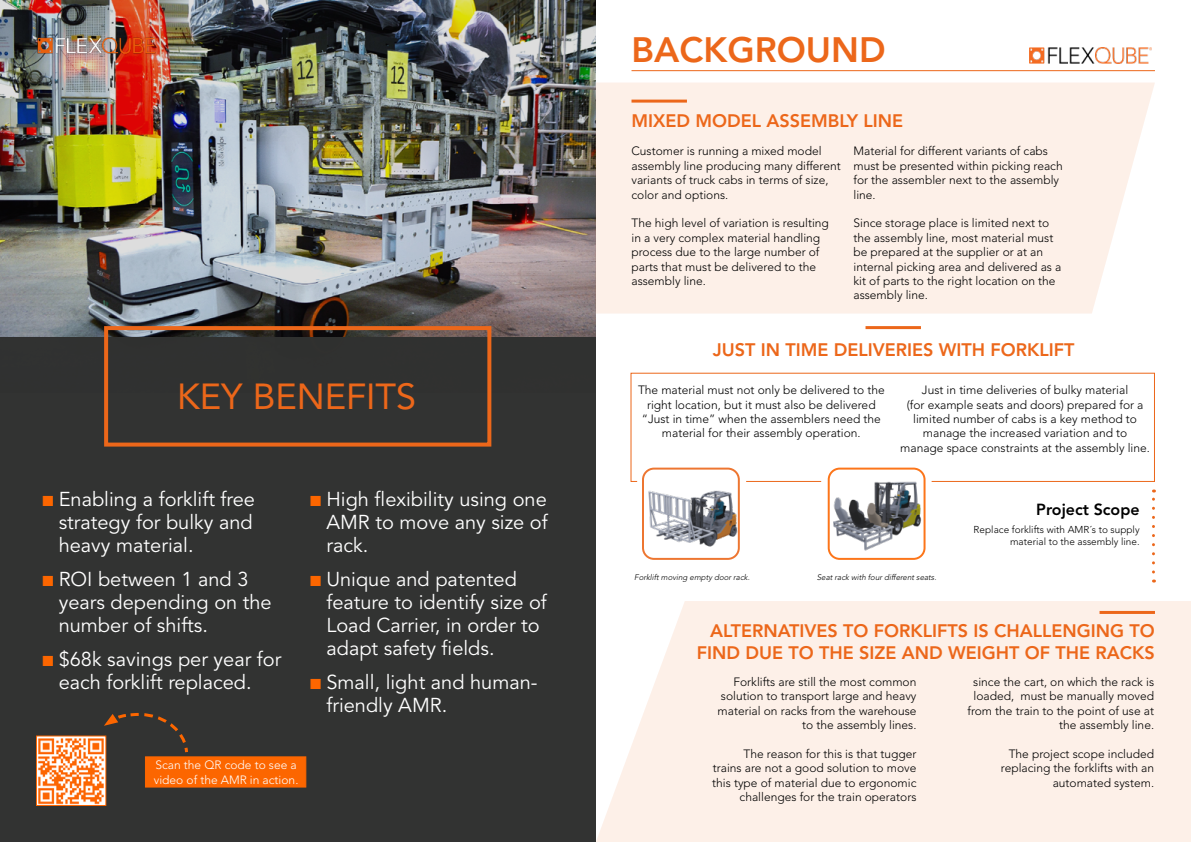
<style>
.page{position:relative;width:1191px;height:842px;background:#fff}
.page>*{position:absolute;margin:0;border:0;box-sizing:border-box;transform-origin:0 0}
.t1{font:36px "Avenir LT Std";color:#ec671a}
.t2{font:800 35px "Avenir LT Std";color:#ec671a}
.t3{font:20px/23px "Avenir LT Std";color:#fff}
.t4{font:800 18px/21.6px "Avenir LT Std";color:#ec671a;text-align:right}
.t5{font:800 16px "Avenir LT Std";color:#000}
.t6{font:300 12px/14.4px "Avenir LT Std";color:#000}
.t7{font:300 12px/14.4px "Avenir LT Std";color:#fff}
.t8{font:300 10px/12px "Avenir LT Std";color:#000;text-align:right}
.t9{font:italic 300 8px "Avenir LT Std";color:#000}
</style>
<div class="page">
<img style="left:0;top:0;width:595px;height:337px">
<svg style="left:595px;top:601px;width:596px;height:241px;fill:#fdf0e8"></svg>
<svg style="left:630px;top:372px;width:525px;height:110px"></svg>
<img style="left:1029px;top:47px;width:122px;height:16px">
<hr style="left:631px;top:70px;width:524px;height:1px;background:#ec671a">
<div style="left:595px;top:83px;width:560px;height:231px;background:#fdf0e8"></div>
<hr style="left:631px;top:100px;width:56px;height:3px;background:#ec671a">
<hr style="left:1099px;top:611px;width:56px;height:3px;background:#ec671a">
<hr style="left:865px;top:326px;width:56px;height:3px;background:#ec671a">
<svg style="left:1152px;top:489px;width:3px;height:83px"></svg>
<img style="left:642px;top:468px;width:98px;height:89px">
<div style="left:642px;top:468px;width:98px;height:92px;border:2px solid #ec671a;border-radius:11px"></div>
<img style="left:827px;top:468px;width:98px;height:92px">
<div style="left:827px;top:468px;width:98px;height:92px;border:2px solid #fc6600;border-radius:11px"></div>
<hr style="left:746px;top:481px;width:75px;height:1px;background:#ec671a">
<div style="left:0;top:337px;width:595px;height:505px;background:#323332"></div>
<div style="left:104px;top:326px;width:387px;height:121px;border:4px solid #ec671a"></div>
<img style="left:36px;top:36px;width:123px;height:18px">
<img style="left:38px;top:737px;width:66px;height:67px">
<div style="left:36px;top:735px;width:70px;height:71px;border:1px solid #fc6600"></div>
<div style="left:145px;top:756px;width:161px;height:31px;background:#fc6600;border:1px solid #fc6600"></div>
<svg style="left:104px;top:712px;width:84px;height:43px"></svg>
<h1 class="t1" style="left:177px;top:375px;width:240px">KEY BENEFITS</h1>
<h3 class="t3" style="left:59px;top:488px;width:198px;text-align:justify">Enabling a forklift free strategy for bulky and heavy material.</h3>
<h3 class="t3" style="left:59px;top:568px;width:214px">ROI between 1 and 3 years depending on the number of shifts.</h3>
<h3 class="t3" style="left:59px;top:648px;width:224px">$68k savings per year for each forklift replaced.</h3>
<p class="t7" style="left:154px;top:758px;width:146px">Scan the QR code to see a video of the AMR in action.</p>
<h3 class="t3" style="left:326px;top:488px;width:223px;text-align:justify">High flexibility using one AMR to move any size of rack.</h3>
<h3 class="t3" style="left:326px;top:568px;width:222px">Unique and patented feature to identify size of<br>Load Carrier, in order to adapt safety fields.</h3>
<h3 class="t3" style="left:326px;top:671px;width:213px">Small, light and human&shy;friendly AMR.</h3>
<h2 class="t2" style="left:631px;top:30px;width:256px">BACKGROUND</h2>
<h3 class="t4" style="left:631px;top:110px;width:273px">MIXED MODEL ASSEMBLY LINE</h3>
<p class="t6" style="left:631px;top:144px;width:211px">Customer is running a mixed model assembly line producing many different variants of truck cabs in terms of size, color and options.</p>
<p class="t6" style="left:631px;top:216px;width:199px">The high level of variation is resulting in a very complex material handling process due to the large number of parts that must be delivered to the assembly line.</p>
<p class="t6" style="left:853px;top:144px;width:211px">Material for different variants of cabs must be presented within picking reach for the assembler next to the assembly line.</p>
<p class="t6" style="left:853px;top:216px;width:209px">Since storage place is limited next to the assembly line, most material must be prepared at the supplier or at an internal picking area and delivered as a kit of parts to the right location on the assembly line.</p>
<h3 class="t4" style="left:713px;top:339px;width:363px">JUST IN TIME DELIVERIES WITH FORKLIFT</h3>
<p class="t6" style="left:638px;top:383px;width:248px;text-align:center">The material must not only be delivered to the right location, but it must also be delivered “Just in time” when the assemblers need the material for their assembly operation.</p>
<p class="t6" style="left:900px;top:383px;width:251px;text-align:center">Just in time deliveries of bulky material<br>(for example seats and doors) prepared for a limited number of cabs is a key method to manage the increased variation and to manage space constraints at the assembly line.</p>
<p class="t9" style="left:634px;top:572px;width:119px">Forkliftmoving empty doorrack.</p>
<p class="t9" style="left:817px;top:572px;width:123px">Seatrack with fourdifferentseats.</p>
<h3 class="t5" style="left:1036px;top:500px;width:105px">Project Scope</h3>
<p class="t8" style="left:973px;top:523px;width:167px">Replace forklifts with AMR´s to supply material to the assembly line.</p>
<h3 class="t4" style="left:697px;top:620px;width:459px">ALTERNATIVES TO FORKLIFTS IS CHALLENGING TO<br>FIND DUE TO THE SIZE AND WEIGHT OF THE RACKS</h3>
<p class="t6" style="left:717px;top:674px;width:200px;text-align:right">Forklifts are still the most common solution to transport large and heavy material on racks from the warehouse to the assembly lines.</p>
<p class="t6" style="left:712px;top:746px;width:206px;text-align:right">The reason for this is that tugger trains are not a good solution to move this type of material due to ergonomic challenges for the train operators</p>
<p class="t6" style="left:967px;top:674px;width:188px;text-align:right">since the cart, on which the rack is loaded, must be manually moved from the train to the point of use at the assembly line.</p>
<p class="t6" style="left:1001px;top:746px;width:155px;text-align:right">The project scope included replacing the forklifts with an automated system.</p>
</div>
